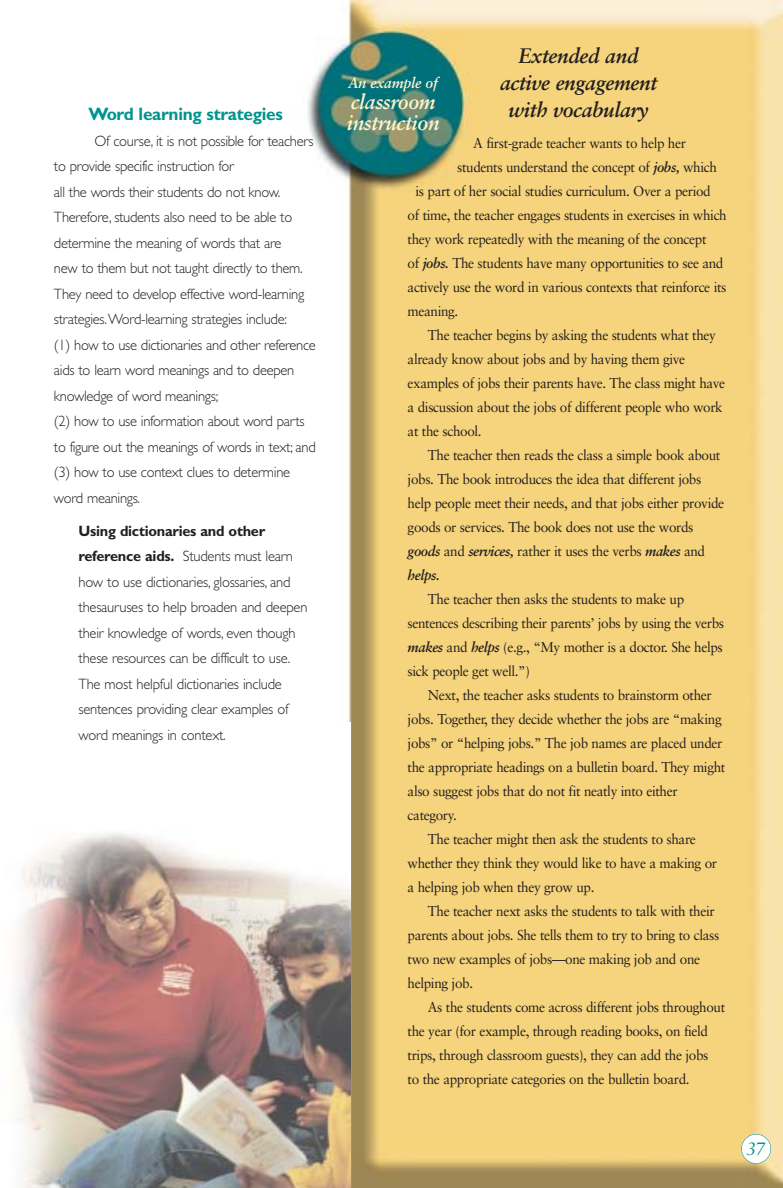
<style>
.page{position:relative;width:783px;height:1188px;background:#fff}
.page>*{position:absolute;margin:0;border:0;box-sizing:border-box;transform-origin:0 0}
.t1{font:italic 700 21px/27px "Sabon";letter-spacing:-.015em;color:#231f1f;text-align:center;scale:.96 1}
.t2{font:italic 700 21px/21px "Sabon";letter-spacing:-.015em;color:#fff3ca;scale:.96 1}
.t3{font:700 18px "Gill Sans";letter-spacing:-.015em;color:#00948f;scale:.96 1}
.t4{font:italic 18px "Sabon";color:#00948f}
.t5{font:300 15px/25.5px "Gill Sans";letter-spacing:-.02em;color:#231f1f}
.t6{font:italic 700 15px "Sabon";letter-spacing:-.015em;color:#fff3ca;scale:.96 1}
.t7{font:14.25px/24px "Sabon";letter-spacing:-.03em;color:#231f1f;scale:.95 1}
.s1{font-weight:700}
.s2{font-weight:700;font-style:italic}
</style>
<div class="page">
<img style="left:307px;top:0;width:476px;height:1188px">
<div style="left:0;top:722px;width:350px;height:466px;background:#fff"></div>
<div style="left:741px;top:1134px;width:30px;height:30px;background:#fff;border-radius:50%"></div>
<div style="left:741px;top:1134px;width:30px;height:30px;border:1px solid #00948f;border-radius:50%"></div>
<img style="left:15px;top:832px;width:335px;height:356px">
<h5 class="t3" style="left:88px;top:108px;width:204px">Word learning strategies</h5>
<p class="t5" style="left:54px;top:130px;width:261px;text-indent:41px">Of course, it is not possible for teachers to provide specific instruction for<br>all the words their students do not know.</p>
<p class="t5" style="left:54px;top:206px;width:250px">Therefore, students also need to be able to determine the meaning of words that are new to them but not taught directly to them.</p>
<p class="t5" style="left:54px;top:283px;width:252px">They need to develop effective word-learning strategies.Word-learning strategies include:</p>
<p class="t5" style="left:54px;top:334px;width:263px">(1) how to use dictionaries and other reference aids to learn word meanings and to deepen knowledge of word meanings;</p>
<p class="t5" style="left:54px;top:410px;width:263px">(2) how to use information about word parts to figure out the meanings of words in text; and</p>
<p class="t5" style="left:54px;top:461px;width:238px">(3) how to use context clues to determine word meanings.</p>
<p class="t5" style="left:79px;top:520px;width:230px"><span class="s1">Using dictionaries and other reference aids.</span> Students must learn how to use dictionaries, glossaries, and thesauruses to help broaden and deepen their knowledge of words, even though these resources can be difficult to use.<br>The most helpful dictionaries include sentences providing clear examples of word meanings in context.</p>
<h5 class="t6" style="left:349px;top:76px;width:95px">An example of</h5>
<h5 class="t2" style="left:347px;top:93px;width:98px">classroom instruction</h5>
<h6 class="t1" style="left:500px;top:44px;width:165px">Extended and active engagement with vocabulary</h6>
<p class="t7" style="left:473px;top:132px;width:225px">A first-grade teacher wants to help her</p>
<p class="t7" style="left:457px;top:156px;width:275px">students understand the concept of <span class="s2">jobs,</span> which</p>
<p class="t7" style="left:416px;top:180px;width:312px">is part of her social studies curriculum. Over a period</p>
<p class="t7" style="left:408px;top:204px;width:337px">of time, the teacher engages students in exercises in which</p>
<p class="t7" style="left:408px;top:228px;width:316px">they work repeatedly with the meaning of the concept</p>
<p class="t7" style="left:408px;top:252px;width:334px">of <span class="s2">jobs.</span> The students have many opportunities to see and</p>
<p class="t7" style="left:408px;top:276px;width:337px">actively use the word in various contexts that reinforce its</p>
<p class="t7" style="left:408px;top:300px;width:55px">meaning.</p>
<p class="t7" style="left:408px;top:324px;width:336px;text-indent:20px">The teacher begins by asking the students what they already know about jobs and by having them give examples of jobs their parents have. The class might have a discussion about the jobs of different people who work at the school.</p>
<p class="t7" style="left:408px;top:444px;width:335px;text-indent:20px">The teacher then reads the class a simple book about jobs. The book introduces the idea that different jobs help people meet their needs, and that jobs either provide goods or services. The book does not use the words <span class="s2">goods</span> and <span class="s2">services,</span> rather it uses the verbs <span class="s2">makes</span> and <span class="s2">helps.</span></p>
<p class="t7" style="left:408px;top:588px;width:335px;text-indent:20px">The teacher then asks the students to make up sentences describing their parents’ jobs by using the verbs <span class="s2">makes</span> and <span class="s2">helps</span> (e.g., “My mother is a doctor. She helps sick people get well.”)</p>
<p class="t7" style="left:408px;top:684px;width:336px;text-indent:20px">Next, the teacher asks students to brainstorm other jobs. Together, they decide whether the jobs are “making jobs” or “helping jobs.” The job names are placed under the appropriate headings on a bulletin board. They might also suggest jobs that do not fit neatly into either category.</p>
<p class="t7" style="left:408px;top:828px;width:327px;text-indent:20px">The teacher might then ask the students to share whether they think they would like to have a making or a helping job when they grow up.</p>
<p class="t7" style="left:408px;top:900px;width:330px;text-indent:20px">The teacher next asks the students to talk with their parents about jobs. She tells them to try to bring to class two new examples of jobs—one making job and one helping job.</p>
<p class="t7" style="left:408px;top:996px;width:336px;text-indent:20px">As the students come across different jobs throughout the year (for example, through reading books, on field trips, through classroom guests), they can add the jobs<br>to the appropriate categories on the bulletin board.</p>
<p class="t4" style="left:746px;top:1141px;width:21px">37</p>
</div>
